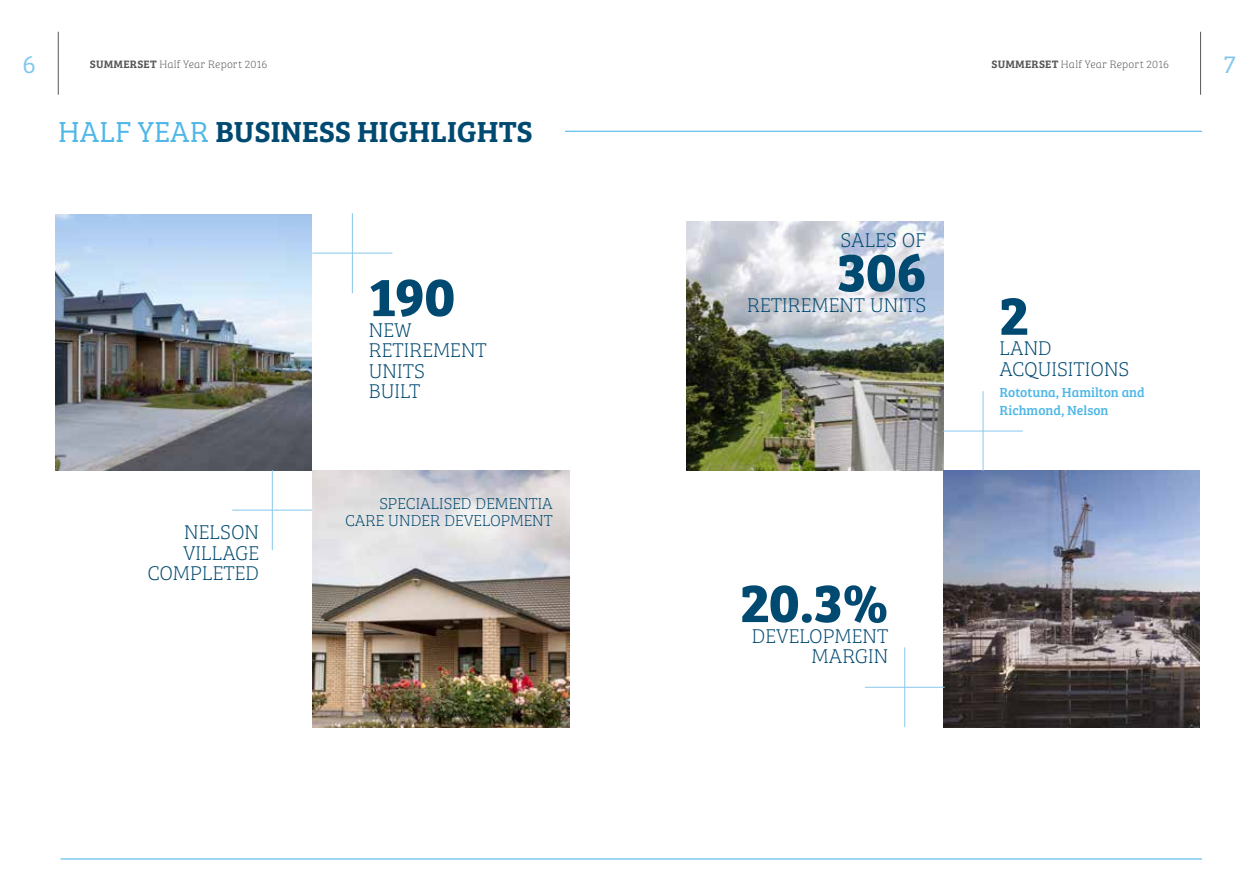
<style>
.page{position:relative;width:1259px;height:893px;background:#fff}
.page>*{position:absolute;margin:0;border:0;box-sizing:border-box;transform-origin:0 0}
.t1{font:700 55.95px "Bree Serif";color:#004970}
.t2{font:600 30px "Bree Serif";color:#004970}
.t3{font:300 25.5px "Bree Serif";color:#82c6ec}
.t4{font:100 20.55px/20.5px "Bree Serif";color:#004970;text-align:right}
.t5{font:100 16.35px/17.9px "Bree Serif";color:#004970;text-align:right}
.t6{font:13.65px/18px "Bree Serif";color:#50b7e7}
.t7{font:100 11.1px "Bree Serif";letter-spacing:.02em;color:#575756}
.s1{font-weight:600}
.s2{font-weight:300;color:#50b7e7}
</style>
<div class="page">
<hr style="left:61px;top:131px;width:1141px;height:1px;background:#50b7e7">
<hr style="left:61px;top:858px;width:1141px;height:1px;background:#50b7e7">
<hr style="left:58px;top:32px;width:1px;height:63px;background:#575756">
<hr style="left:1200px;top:32px;width:1px;height:63px;background:#575756">
<div style="left:58px;top:118px;width:506px;height:25px;background:#fff"></div>
<img style="left:687px;top:222px;width:256px;height:248px">
<img style="left:55px;top:214px;width:256px;height:256px">
<img style="left:943px;top:471px;width:256px;height:256px">
<hr style="left:982px;top:391px;width:1px;height:80px;background:#88c8ed">
<hr style="left:943px;top:431px;width:80px;height:1px;background:#88c8ed">
<hr style="left:865px;top:687px;width:79px;height:1px;background:#88c8ed">
<hr style="left:904px;top:647px;width:1px;height:80px;background:#88c8ed">
<hr style="left:272px;top:470px;width:1px;height:80px;background:#88c8ed">
<hr style="left:232px;top:510px;width:80px;height:1px;background:#88c8ed">
<hr style="left:312px;top:253px;width:80px;height:1px;background:#88c8ed">
<hr style="left:352px;top:213px;width:1px;height:80px;background:#88c8ed">
<img style="left:312px;top:470px;width:257px;height:257px">
<p class="t3" style="left:23px;top:46px;width:15px">6</p>
<p class="t7" style="left:90px;top:56px;width:179px"><span class="s1">SUMMERSET</span> Half Year Report 2016</p>
<p class="t7" style="left:991px;top:56px;width:179px"><span class="s1">SUMMERSET</span> Half Year Report 2016</p>
<p class="t3" style="left:1224px;top:46px;width:13px">7</p>
<h2 class="t2" style="left:58px;top:109px;width:476px"><span class="s2">HALF YEAR</span> BUSINESS HIGHLIGHTS</h2>
<p class="t4" style="left:147px;top:521px;width:113px">NELSON<br>VILLAGE<br>COMPLETED</p>
<h1 class="t1" style="left:369px;top:253px;width:88px">190</h1>
<p class="t4" style="left:369px;top:318px;width:119px;text-align:left">NEW<br>RETIREMENT<br>UNITS<br>BUILT</p>
<p class="t5" style="left:345px;top:493px;width:209px">SPECIALISED DEMENTIA<br>CARE UNDER DEVELOPMENT</p>
<p class="t4" style="left:840px;top:228px;width:87px">SALES OF</p>
<h1 class="t1" style="left:837px;top:228px;width:90px">306</h1>
<p class="t4" style="left:747px;top:294px;width:180px">RETIREMENT UNITS</p>
<h1 class="t1" style="left:740px;top:559px;width:149px">20.3%</h1>
<p class="t4" style="left:752px;top:624px;width:138px">DEVELOPMENT<br>MARGIN</p>
<h1 class="t1" style="left:999px;top:272px;width:30px">2</h1>
<p class="t4" style="left:999px;top:337px;width:131px;text-align:left">LAND<br>ACQUISITIONS</p>
<p class="t6" style="left:999px;top:382px;width:147px">Rototuna, Hamilton and<br>Richmond, Nelson</p>
</div>
